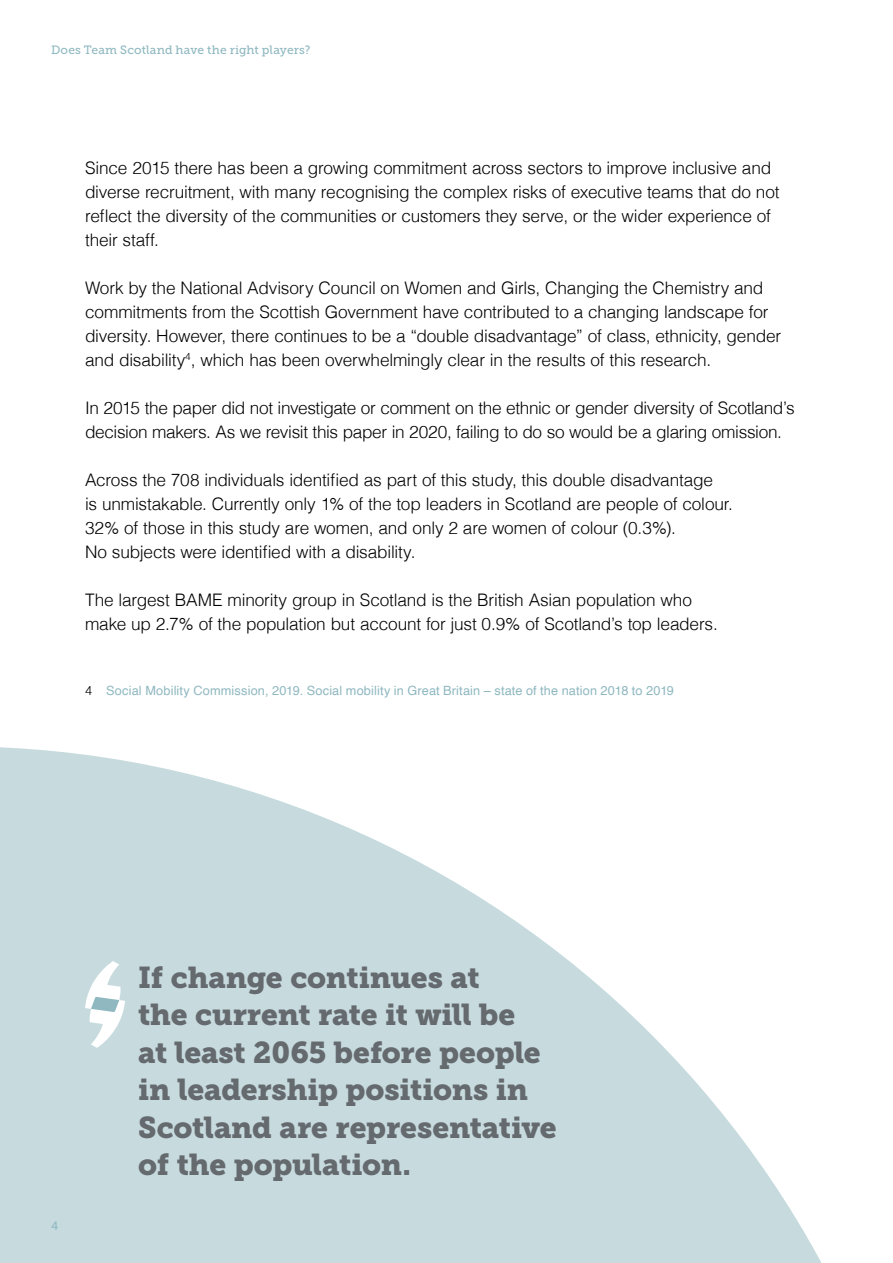
<style>
.page{position:relative;width:893px;height:1263px;background:#fff}
.page>*{position:absolute;margin:0;border:0;box-sizing:border-box;transform-origin:0 0}
.t1{font:30px/37.5px "Museo Slab 900";letter-spacing:-.005em;color:#656a6f}
.t2{font:300 17.25px/24px "Helvetica";letter-spacing:-.01em;color:#000}
.t3{font:12.75px "Helvetica";letter-spacing:.01em;color:#8fb8c0}
.t4{font:12px "Museo Slab 500";letter-spacing:.01em;color:#8fb8c0}
.s1{font-weight:300;color:#000}
</style>
<div class="page">
<svg style="left:0;top:747px;width:822px;height:516px;fill:#c7dbdf"></svg>
<svg style="left:85px;top:961px;width:40px;height:87px"></svg>
<p class="t4" style="left:51px;top:43px;width:261px">Does Team Scotland have the right players?</p>
<p class="t2" style="left:85px;top:155px;width:696px">Since 2015 there has been a growing commitment across sectors to improve inclusive and diverse recruitment, with many recognising the complex risks of executive teams that do not reflect the diversity of the communities or customers they serve, or the wider experience of their staff.</p>
<p class="t2" style="left:85px;top:275px;width:698px">Work by the National Advisory Council on Women and Girls, Changing the Chemistry and commitments from the Scottish Government have contributed to a changing landscape for diversity. However, there continues to be a “double disadvantage” of class, ethnicity, gender and disability<sup>4</sup>, which has been overwhelmingly clear in the results of this research.</p>
<p class="t2" style="left:85px;top:395px;width:711px">In 2015 the paper did not investigate or comment on the ethnic or gender diversity of Scotland’s decision makers. As we revisit this paper in 2020, failing to do so would be a glaring omission.</p>
<p class="t2" style="left:85px;top:467px;width:649px">Across the 708 individuals identified as part of this study, this double disadvantage<br>is unmistakable. Currently only 1% of the top leaders in Scotland are people of colour.<br>32% of those in this study are women, and only 2 are women of colour (0.3%).<br>No subjects were identified with a disability.</p>
<p class="t2" style="left:85px;top:587px;width:634px">The largest BAME minority group in Scotland is the British Asian population who make up 2.7% of the population but account for just 0.9% of Scotland’s top leaders.</p>
<p class="t3" style="left:85px;top:681px;width:590px"><span class="s1">4</span> Social Mobility Commission, 2019. Social mobility in Great Britain – state of the nation 2018 to 2019</p>
<p class="t4" style="left:51px;top:1219px;width:9px">4</p>
<h1 class="t1" style="left:138px;top:959px;width:420px">If change continues at<br>the current rate it will be<br>at least 2065 before people in leadership positions in<br>Scotland are representative of the population.</h1>
</div>
